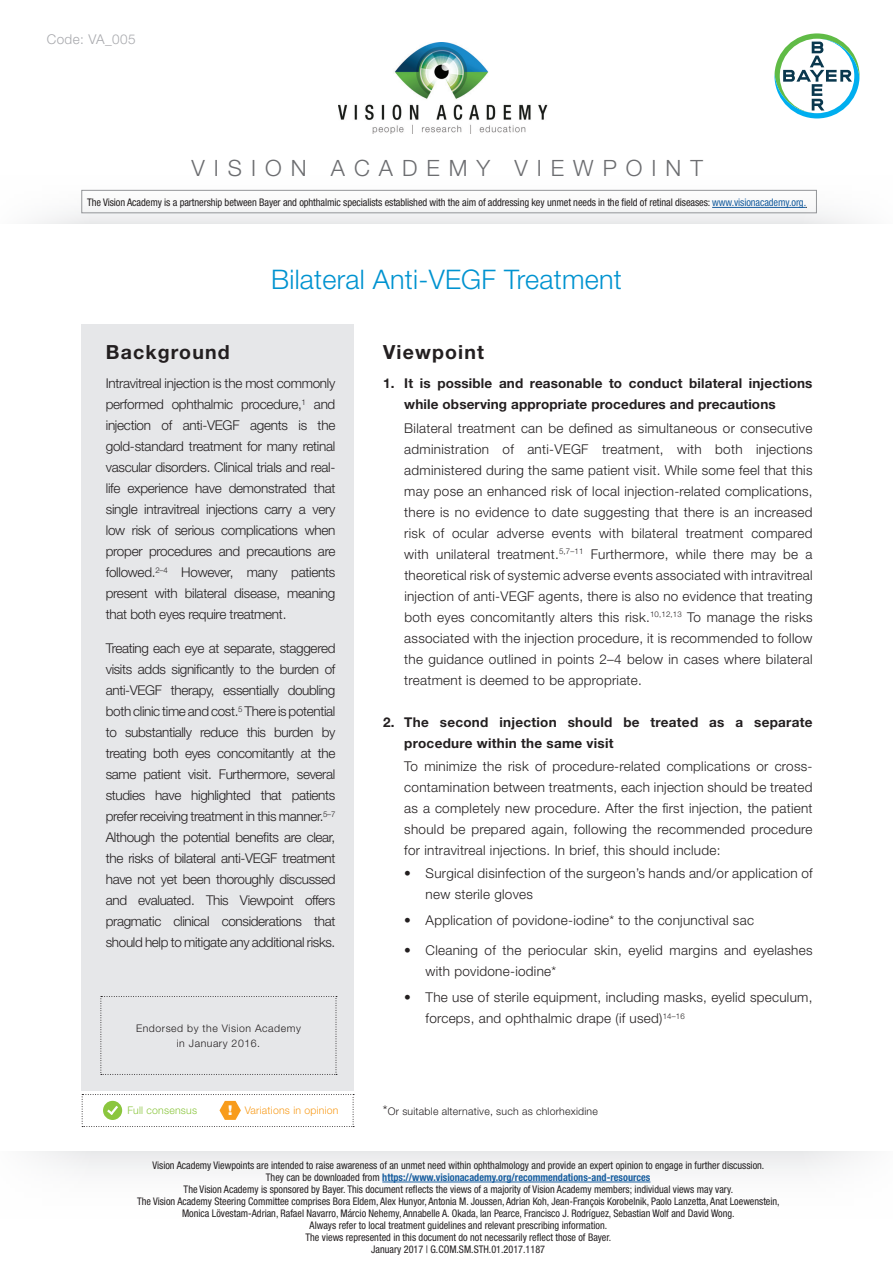
<style>
.page{position:relative;width:893px;height:1263px;background:#fff}
.page>*{position:absolute;margin:0;border:0;box-sizing:border-box;transform-origin:0 0}
.t1{font:300 27px "Helvetica Neue LT Std";letter-spacing:.01em;color:#0093d0}
.t2{font:300 22.5px "Helvetica Neue LT Std";letter-spacing:.4em;color:#6c6d70}
.t3{font:700 19.5px "Helvetica Neue LT Std";letter-spacing:.06em;color:#231f20}
.t4{font:300 13.5px/21px "Helvetica Neue LT Std";letter-spacing:.02em;color:#231f20;text-align:justify}
.t5{font:700 13.5px/21px "Helvetica Neue LT Std";letter-spacing:.01em;color:#231f20}
.t6{font:300 13.5px "Helvetica Neue LT Std";letter-spacing:.03em;color:#a8a9ad}
.t7{font:condensed 10.5px/12px "Helvetica Neue LT Std";color:#231f20;text-align:center}
.t8{font:300 10.5px "Helvetica Neue LT Std";letter-spacing:.02em;color:#231f20}
.t9{font:300 10.5px/15px "Helvetica Neue LT Std";letter-spacing:.05em;color:#231f20;text-align:center}
.t10{font:300 10.5px "Helvetica Neue LT Std";letter-spacing:.02em;color:#f89c1c}
.t11{font:300 10.5px "Helvetica Neue LT Std";letter-spacing:.02em;color:#8bc63e}
.s1{color:#175d9e}
.s2{font-weight:900;font-size:13.5px;color:#fff}
.s3{font-weight:400}
.s4{font-size:13.5px}
.s5{font-weight:700;color:#175d9e}
</style>
<div class="page">
<div style="left:0;top:1151px;width:893px;height:112px;background:linear-gradient(to bottom,#eff0f2,#fff)"></div>
<div style="left:798px;top:1090px;width:95px;height:173px;background:#fff"></div>
<div style="left:0;top:1090px;width:95px;height:173px;background:#fff"></div>
<svg style="left:82px;top:1094px;width:272px;height:33px"></svg>
<hr style="left:382px;top:1182px;width:268px;height:1px;background:#175d9e">
<div style="left:82px;top:324px;width:272px;height:766px;background:#e6e7e9"></div>
<div style="left:0;top:133px;width:893px;height:90px;background:linear-gradient(to bottom,#fff,#f0f0f1)"></div>
<div style="left:0;top:80px;width:94px;height:232px;background:#fff"></div>
<div style="left:798px;top:133px;width:95px;height:151px;background:#fff"></div>
<svg style="left:101px;top:996px;width:236px;height:79px"></svg>
<div style="left:81px;top:190px;width:736px;height:23px;border:1px solid #939598"></div>
<hr style="left:712px;top:207px;width:94px;height:1px;background:#175d9e">
<img style="left:339px;top:43px;width:214px;height:91px">
<svg style="left:774px;top:33px;width:85px;height:85px"></svg>
<p class="t6" style="left:47px;top:31px;width:90px">Code: VA_005</p>
<h2 class="t2" style="left:192px;top:155px;width:513px">VISION ACADEMY VIEWPOINT</h2>
<p class="t7" style="left:87px;top:197px;width:720px">The Vision Academy is a partnership between Bayer and ophthalmic specialists established with the aim of addressing key unmet needs in the field of retinal diseases: <span class="s1">www.visionacademy.org.</span></p>
<h1 class="t1" style="left:271px;top:263px;width:352px">Bilateral Anti-VEGF Treatment</h1>
<h3 class="t3" style="left:106px;top:340px;width:125px">Background</h3>
<p class="t4" style="left:106px;top:373px;width:231px">Intravitreal injection is the most commonly performed ophthalmic procedure,<sup>1</sup> and injection of anti-VEGF agents is the gold-standard treatment for many retinal vascular disorders. Clinical trials and real&shy;life experience have demonstrated that single intravitreal injections carry a very low risk of serious complications when proper procedures and precautions are followed.<sup>2–4</sup> However, many patients present with bilateral disease, meaning that both eyes require treatment.</p>
<p class="t4" style="left:106px;top:637px;width:231px">Treating each eye at separate, staggered visits adds significantly to the burden of anti-VEGF therapy, essentially doubling both clinic time and cost.<sup>5</sup> There is potential to substantially reduce this burden by treating both eyes concomitantly at the same patient visit. Furthermore, several studies have highlighted that patients prefer receiving treatment in this manner.<sup>5–7<br></sup>Although the potential benefits are clear, the risks of bilateral anti-VEGF treatment have not yet been thoroughly discussed and evaluated. This Viewpoint offers pragmatic clinical considerations that should help to mitigate any additional risks.</p>
<p class="t9" style="left:136px;top:1020px;width:166px">Endorsed by the Vision Academy in January 2016.</p>
<p class="t11" style="left:127px;top:1104px;width:71px">Full consensus</p>
<p class="t10" style="left:228px;top:1104px;width:112px"><span class="s2">!</span> Variations in opinion</p>
<h3 class="t3" style="left:383px;top:340px;width:103px">Viewpoint</h3>
<p class="t5" style="left:404px;top:373px;width:410px;text-indent:-21px">1. It is possible and reasonable to conduct bilateral injections while observing appropriate procedures and precautions</p>
<p class="t4" style="left:404px;top:417px;width:410px">Bilateral treatment can be defined as simultaneous or consecutive administration of anti-VEGF treatment, with both injections administered during the same patient visit. While some feel that this may pose an enhanced risk of local injection-related complications, there is no evidence to date suggesting that there is an increased risk of ocular adverse events with bilateral treatment compared with unilateral treatment.<sup>5,7–11</sup> Furthermore, while there may be a theoretical risk of systemic adverse events associated with intravitreal injection of anti-VEGF agents, there is also no evidence that treating both eyes concomitantly alters this risk.<sup>10,12,13</sup> To manage the risks associated with the injection procedure, it is recommended to follow the guidance outlined in points 2–4 below in cases where bilateral treatment is deemed to be appropriate.</p>
<p class="t5" style="left:404px;top:711px;width:410px;text-indent:-21px">2. The second injection should be treated as a separate procedure within the same visit</p>
<p class="t4" style="left:404px;top:755px;width:410px">To minimize the risk of procedure-related complications or cross&shy;contamination between treatments, each injection should be treated as a completely new procedure. After the first injection, the patient should be prepared again, following the recommended procedure for intravitreal injections. In brief, this should include:</p>
<p class="t4" style="left:426px;top:862px;width:388px;text-indent:-21px"><span class="s3">•</span> Surgical disinfection of the surgeon’s hands and/or application of new sterile gloves</p>
<p class="t4" style="left:404px;top:910px;width:351px"><span class="s3">•</span> Application of povidone-iodine* to the conjunctival sac</p>
<p class="t4" style="left:426px;top:939px;width:388px;text-indent:-21px"><span class="s3">•</span> Cleaning of the periocular skin, eyelid margins and eyelashes with povidone-iodine*</p>
<p class="t4" style="left:426px;top:987px;width:388px;text-indent:-21px"><span class="s3">•</span> The use of sterile equipment, including masks, eyelid speculum, forceps, and ophthalmic drape (if used)<sup>14–16</sup></p>
<p class="t8" style="left:383px;top:1105px;width:217px"><span class="s4">*</span>Or suitable alternative, such as chlorhexidine</p>
<p class="t7" style="left:137px;top:1159px;width:644px">Vision Academy Viewpoints are intended to raise awareness of an unmet need within ophthalmology and provide an expert opinion to engage in further discussion.<br>They can be downloaded from <span class="s5">https://www.visionacademy.org/recommendations-and-resources<br></span>The Vision Academy is sponsored by Bayer. This document reflects the views of a majority of Vision Academy members; individual views may vary.<br>The Vision Academy Steering Committee comprises Bora Eldem, Alex Hunyor, Antonia M. Joussen, Adrian Koh, Jean-François Korobelnik, Paolo Lanzetta, Anat Loewenstein, Monica Lövestam-Adrian, Rafael Navarro, Márcio Nehemy, Annabelle A. Okada, Ian Pearce, Francisco J. Rodríguez, Sebastian Wolf and David Wong.<br>Always refer to local treatment guidelines and relevant prescribing information.<br>The views represented in this document do not necessarily reflect those of Bayer.<br>January 2017 | G.COM.SM.STH.01.2017.1187</p>
</div>
